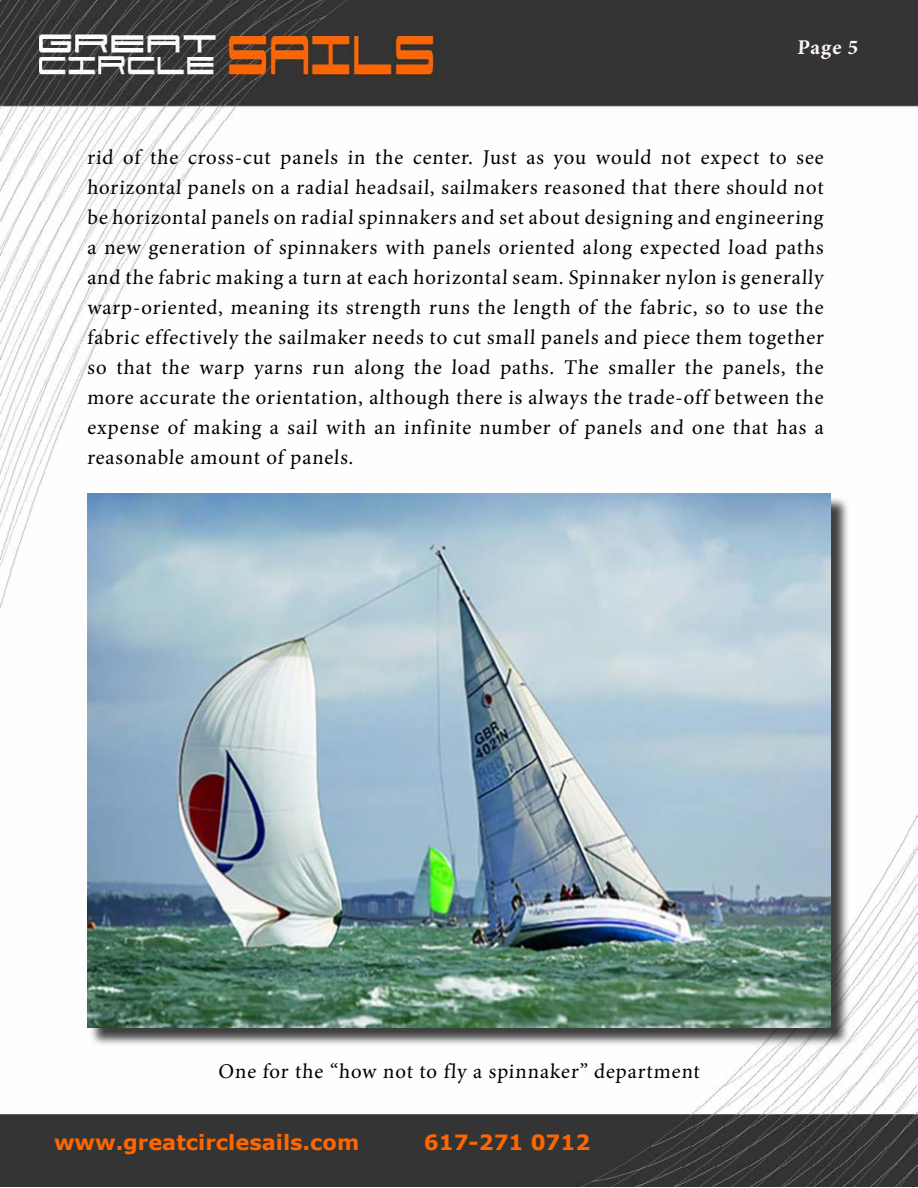
<style>
.page{position:relative;width:918px;height:1188px;background:#fff}
.page>*{position:absolute;margin:0;border:0;box-sizing:border-box;transform-origin:0 0}
.t1{font:21px/30px "Minion Pro";letter-spacing:.04em;color:#000;text-align:justify}
.t2{font:700 21px "Verdana";color:#f60}
.t3{font:700 21px "Minion Pro";color:#fef6f5}
</style>
<div class="page">
<img style="left:1px;top:0;width:917px;height:1187px">
<img style="left:0;top:0;width:1px;height:1188px">
<div style="left:89px;top:495px;width:761px;height:552px;background:#000;opacity:.75"></div>
<img style="left:87px;top:494px;width:744px;height:533px">
<p class="t3" style="left:797px;top:33px;width:64px">Page 5</p>
<p class="t1" style="left:87px;top:142px;width:740px">rid of the cross-cut panels in the center. Just as you would not expect to see horizontal panels on a radial headsail, sailmakers reasoned that there should not be horizontal panels on radial spinnakers and set about designing and engineering a new generation of spinnakers with panels oriented along expected load paths and the fabric making a turn at each horizontal seam. Spinnaker nylon is generally warp-oriented, meaning its strength runs the length of the fabric, so to use the fabric effectively the sailmaker needs to cut small panels and piece them together so that the warp yarns run along the load paths. The smaller the panels, the more accurate the orientation, although there is always the trade-off between the expense of making a sail with an infinite number of panels and one that has a reasonable amount of panels.</p>
<p class="t1" style="left:218px;top:1056px;width:484px">One for the “how not to fly a spinnaker” department</p>
<p class="t2" style="left:54px;top:1129px;width:307px">www.greatcirclesails.com</p>
<p class="t2" style="left:424px;top:1129px;width:168px">617-271 0712</p>
</div>
